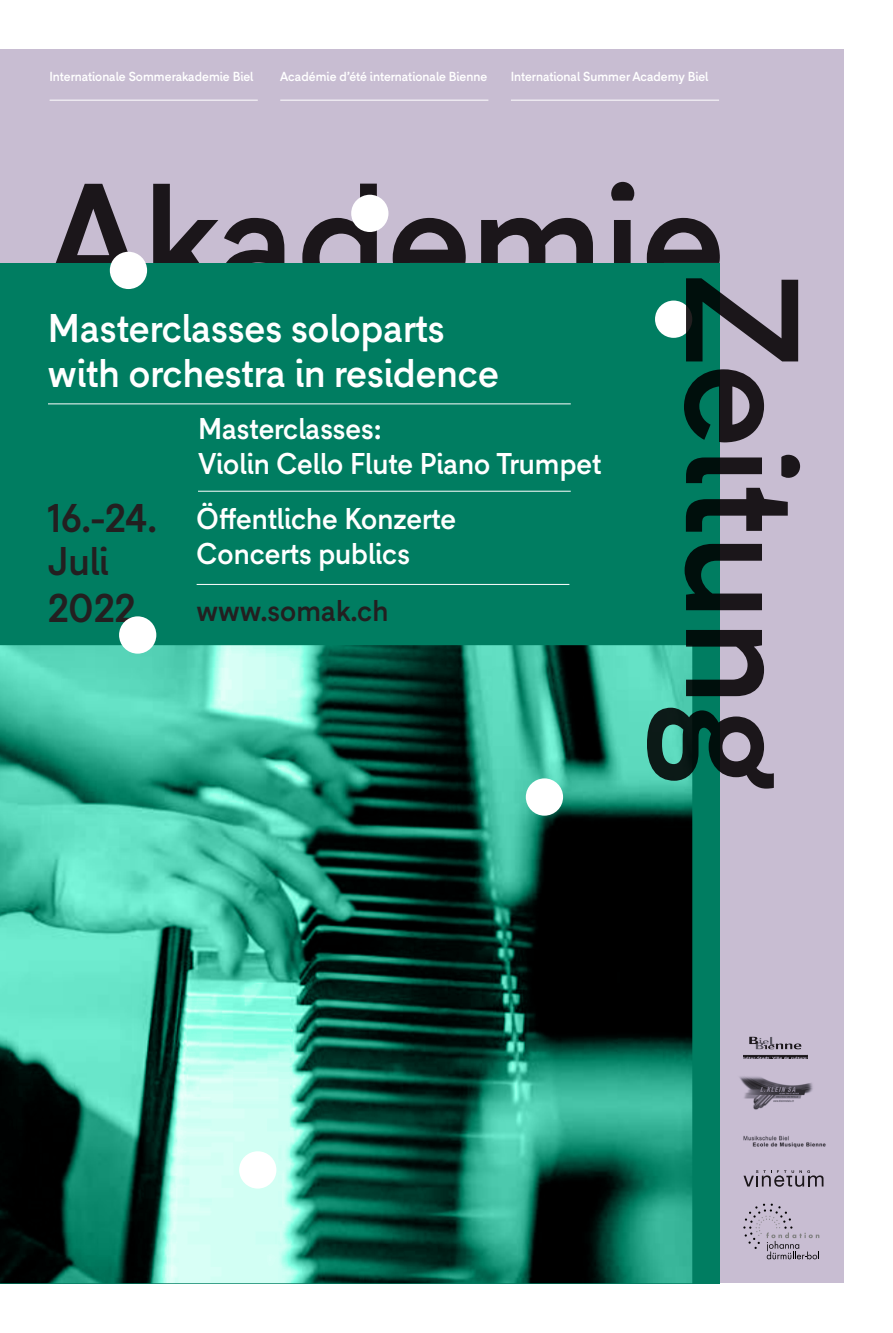
<style>
.page{position:relative;width:893px;height:1333px;background:#fff}
.page>*{position:absolute;margin:0;border:0;box-sizing:border-box;transform-origin:0 0}
.t1{font:500 160.2px "G Gpopulaire";color:#231f20}
.t2{font:500 40px/45px "G Gpopulaire";color:#fff}
.t3{font:500 40px/42.5px "G Gpopulaire";color:#231f20}
.t4{font:500 30px/35px "G Gpopulaire";color:#fff}
.t5{font:500 30px "G Gpopulaire";color:#231f20}
.t6{font:500 13.1px "G Gpopulaire";color:#fff}
</style>
<div class="page">
<div style="left:0;top:50px;width:843px;height:1233px;background:#c8bdd2"></div>
<div style="left:0;top:263px;width:719px;height:1020px;background:#007d61"></div>
<hr style="left:50px;top:100px;width:208px;height:1px;background:#fff">
<hr style="left:280px;top:100px;width:208px;height:1px;background:#fff">
<hr style="left:511px;top:100px;width:208px;height:1px;background:#fff">
<img style="left:739px;top:1076px;width:74px;height:34px">
<img style="left:743px;top:1036px;width:64px;height:22px">
<img style="left:744px;top:1135px;width:82px;height:13px">
<svg style="left:743px;top:1170px;width:80px;height:16px"></svg>
<img style="left:0;top:645px;width:692px;height:638px">
<div style="left:239px;top:1151px;width:37px;height:37px;background:#fff;border-radius:50%"></div>
<div style="left:351px;top:195px;width:37px;height:37px;background:#fff;border-radius:50%"></div>
<div style="left:110px;top:252px;width:37px;height:37px;background:#fff;border-radius:50%"></div>
<div style="left:655px;top:300px;width:37px;height:38px;background:#fff;border-radius:50%"></div>
<div style="left:526px;top:778px;width:37px;height:37px;background:#fff;border-radius:50%"></div>
<svg style="left:743px;top:1203px;width:76px;height:56px"></svg>
<hr style="left:198px;top:490px;width:373px;height:1px;background:#fff">
<hr style="left:48px;top:403px;width:523px;height:1px;background:#fff">
<hr style="left:197px;top:584px;width:372px;height:1px;background:#fff">
<div style="left:119px;top:616px;width:37px;height:37px;background:#fff;border-radius:50%"></div>
<p class="t6" style="left:50px;top:68px;width:205px">Internationale Sommerakademie Biel</p>
<p class="t6" style="left:280px;top:68px;width:208px">Académie d’été internationale Bienne</p>
<p class="t6" style="left:511px;top:68px;width:199px">International Summer Academy Biel</p>
<h1 class="t1" style="left:44px;top:134px;width:683px">Akademie</h1>
<h1 class="t1" style="left:847px;top:274px;width:514px;rotate:90deg">Zeitung</h1>
<h2 class="t2" style="left:48px;top:304px;width:452px">Masterclasses soloparts with orchestra in residence</h2>
<h3 class="t4" style="left:198px;top:410px;width:405px">Masterclasses:<br>Violin Cello Flute Piano Trumpet</h3>
<h3 class="t4" style="left:197px;top:500px;width:261px">Öffentliche Konzerte<br>Concerts publics</h3>
<h3 class="t5" style="left:197px;top:590px;width:193px">www.somak.ch</h3>
<h2 class="t3" style="left:48px;top:496px;width:110px">16.-24.<br>Juli</h2>
<h2 class="t3" style="left:48px;top:585px;width:89px">2022</h2>
</div>
